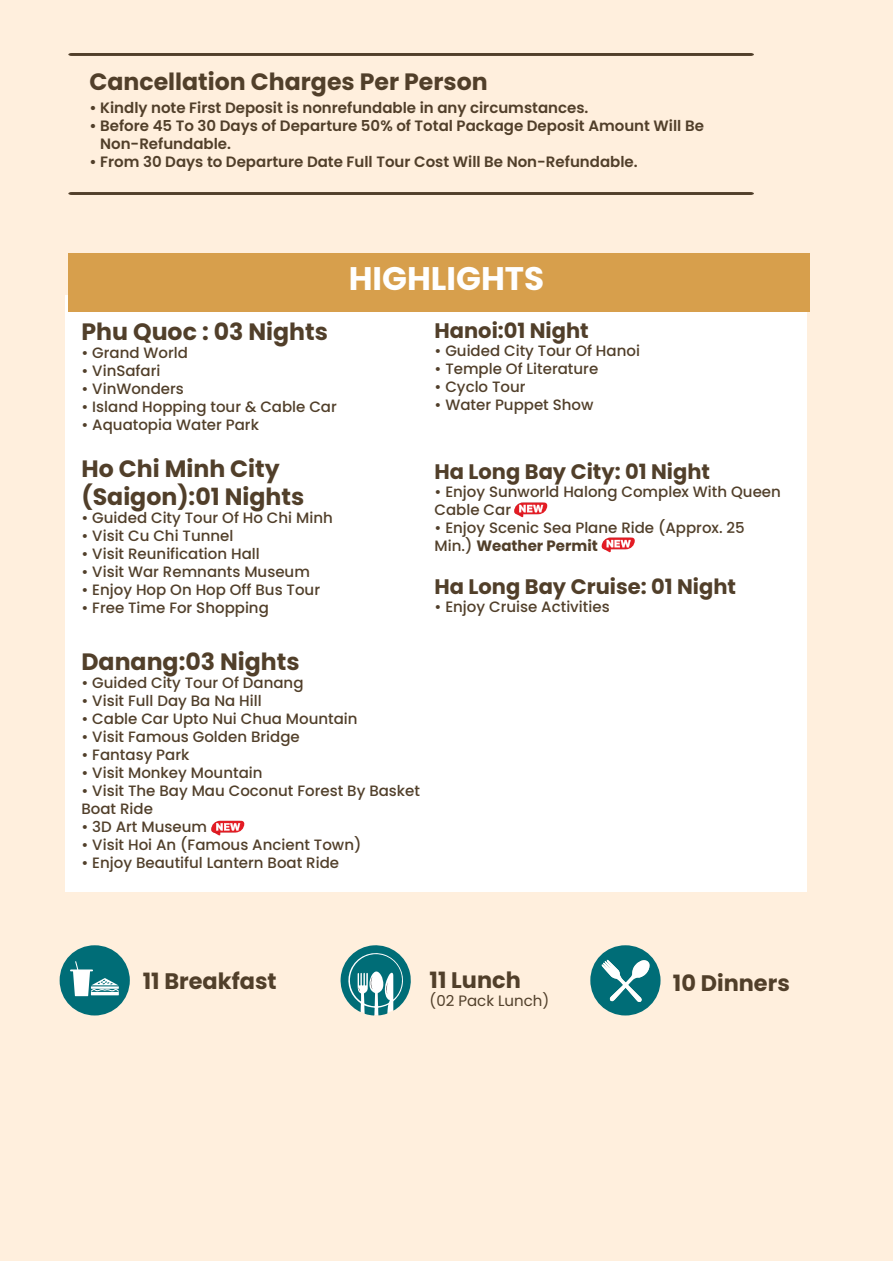
<style>
.page{position:relative;width:893px;height:1263px;background:#fff}
.page>*{position:absolute;margin:0;border:0;box-sizing:border-box;transform-origin:0 0}
.t1{font:700 32.7px "Poppins";color:#fff}
.t2{font:700 23.7px/28.3px "Poppins";color:#513f2a}
.t3{font:700 22.5px "Poppins";color:#513f2a}
.t4{font:700 21px "Poppins";color:#513f2a}
.t5{font:500 15px/18px "Poppins";color:#513f2a}
.t6{font:600 15px/18px "Poppins";color:#513f2a}
.t7{font:15px "Poppins";color:#513f2a}
.s1{font-weight:700}
</style>
<div class="page">
<div style="left:0;top:0;width:893px;height:1261px;background:#ffefdd"></div>
<hr style="left:68px;top:53px;width:686px;height:3px;background:#53412c">
<hr style="left:68px;top:192px;width:686px;height:3px;background:#55432e">
<div style="left:65px;top:296px;width:742px;height:596px;background:#fff"></div>
<div style="left:68px;top:253px;width:742px;height:59px;background:#d79f4c"></div>
<div style="left:60px;top:945px;width:70px;height:70px;background:#006d77;border-radius:50%"></div>
<svg style="left:70px;top:961px;width:49px;height:35px"></svg>
<svg style="left:340px;top:945px;width:71px;height:70px"></svg>
<svg style="left:590px;top:945px;width:70px;height:70px"></svg>
<svg style="left:211px;top:821px;width:33px;height:15px"></svg>
<svg style="left:602px;top:538px;width:33px;height:14px"></svg>
<svg style="left:514px;top:503px;width:33px;height:14px"></svg>
<h2 class="t2" style="left:89px;top:67px;width:400px">Cancellation Charges Per Person</h2>
<p class="t6" style="left:89px;top:99px;width:501px">• Kindly note First Deposit is nonrefundable in any circumstances.</p>
<p class="t6" style="left:100px;top:117px;width:605px;text-indent:-11px">• Before 45 To 30 Days of Departure 50% of Total Package Deposit Amount Will Be<br>Non-Refundable.</p>
<p class="t6" style="left:89px;top:153px;width:550px">• From 30 Days to Departure Date Full Tour Cost Will Be Non-Refundable.</p>
<h1 class="t1" style="left:349px;top:260px;width:197px">HIGHLIGHTS</h1>
<h2 class="t2" style="left:81px;top:318px;width:248px">Phu Quoc : 03 Nights</h2>
<p class="t5" style="left:81px;top:344px;width:108px">• Grand World</p>
<p class="t5" style="left:81px;top:362px;width:81px">• VinSafari</p>
<p class="t5" style="left:81px;top:380px;width:104px">• VinWonders</p>
<p class="t5" style="left:81px;top:398px;width:257px">• Island Hopping tour &amp; Cable Car</p>
<p class="t5" style="left:81px;top:416px;width:179px">• Aquatopia Water Park</p>
<h2 class="t2" style="left:81px;top:454px;width:224px">Ho Chi Minh City (Saigon):01 Nights</h2>
<p class="t5" style="left:81px;top:509px;width:253px">• Guided City Tour Of Ho Chi Minh</p>
<p class="t5" style="left:81px;top:527px;width:153px">• Visit Cu Chi Tunnel</p>
<p class="t5" style="left:81px;top:545px;width:180px">• Visit Reunification Hall</p>
<p class="t5" style="left:81px;top:563px;width:230px">• Visit War Remnants Museum</p>
<p class="t5" style="left:81px;top:581px;width:240px">• Enjoy Hop On Hop Off Bus Tour</p>
<p class="t5" style="left:81px;top:599px;width:189px">• Free Time For Shopping</p>
<h2 class="t2" style="left:81px;top:647px;width:220px">Danang:03 Nights</h2>
<p class="t5" style="left:81px;top:673px;width:224px">• Guided City Tour Of Danang</p>
<p class="t5" style="left:81px;top:691px;width:182px">• Visit Full Day Ba Na Hill</p>
<p class="t5" style="left:81px;top:709px;width:278px">• Cable Car Upto Nui Chua Mountain</p>
<p class="t5" style="left:81px;top:727px;width:220px">• Visit Famous Golden Bridge</p>
<p class="t5" style="left:81px;top:745px;width:110px">• Fantasy Park</p>
<p class="t5" style="left:81px;top:763px;width:183px">• Visit Monkey Mountain</p>
<p class="t5" style="left:81px;top:781px;width:340px">• Visit The Bay Mau Coconut Forest By Basket<br>Boat Ride</p>
<p class="t5" style="left:81px;top:817px;width:127px">• 3D Art Museum</p>
<p class="t5" style="left:81px;top:835px;width:281px">• Visit Hoi An (Famous Ancient Town)</p>
<p class="t5" style="left:81px;top:853px;width:259px">• Enjoy Beautiful Lantern Boat Ride</p>
<h3 class="t4" style="left:434px;top:319px;width:156px">Hanoi:01 Night</h3>
<p class="t5" style="left:434px;top:342px;width:207px">• Guided City Tour Of Hanoi</p>
<p class="t5" style="left:434px;top:360px;width:165px">• Temple Of Literature</p>
<p class="t5" style="left:434px;top:378px;width:93px">• Cyclo Tour</p>
<p class="t5" style="left:434px;top:396px;width:160px">• Water Puppet Show</p>
<h3 class="t4" style="left:434px;top:459px;width:277px">Ha Long Bay City: 01 Night</h3>
<p class="t5" style="left:434px;top:482px;width:348px">• Enjoy Sunworld Halong Complex With Queen<br>Cable Car</p>
<p class="t5" style="left:434px;top:518px;width:312px">• Enjoy Scenic Sea Plane Ride (Approx. 25<br>Min.) <span class="s1">Weather Permit</span></p>
<h3 class="t4" style="left:434px;top:574px;width:303px">Ha Long Bay Cruise: 01 Night</h3>
<p class="t5" style="left:434px;top:598px;width:177px">• Enjoy Cruise Activities</p>
<h3 class="t3" style="left:143px;top:968px;width:135px">11 Breakfast</h3>
<h3 class="t3" style="left:430px;top:966px;width:93px">11 Lunch</h3>
<p class="t7" style="left:430px;top:991px;width:121px">(02 Pack Lunch)</p>
<h3 class="t3" style="left:673px;top:970px;width:118px">10 Dinners</h3>
</div>
